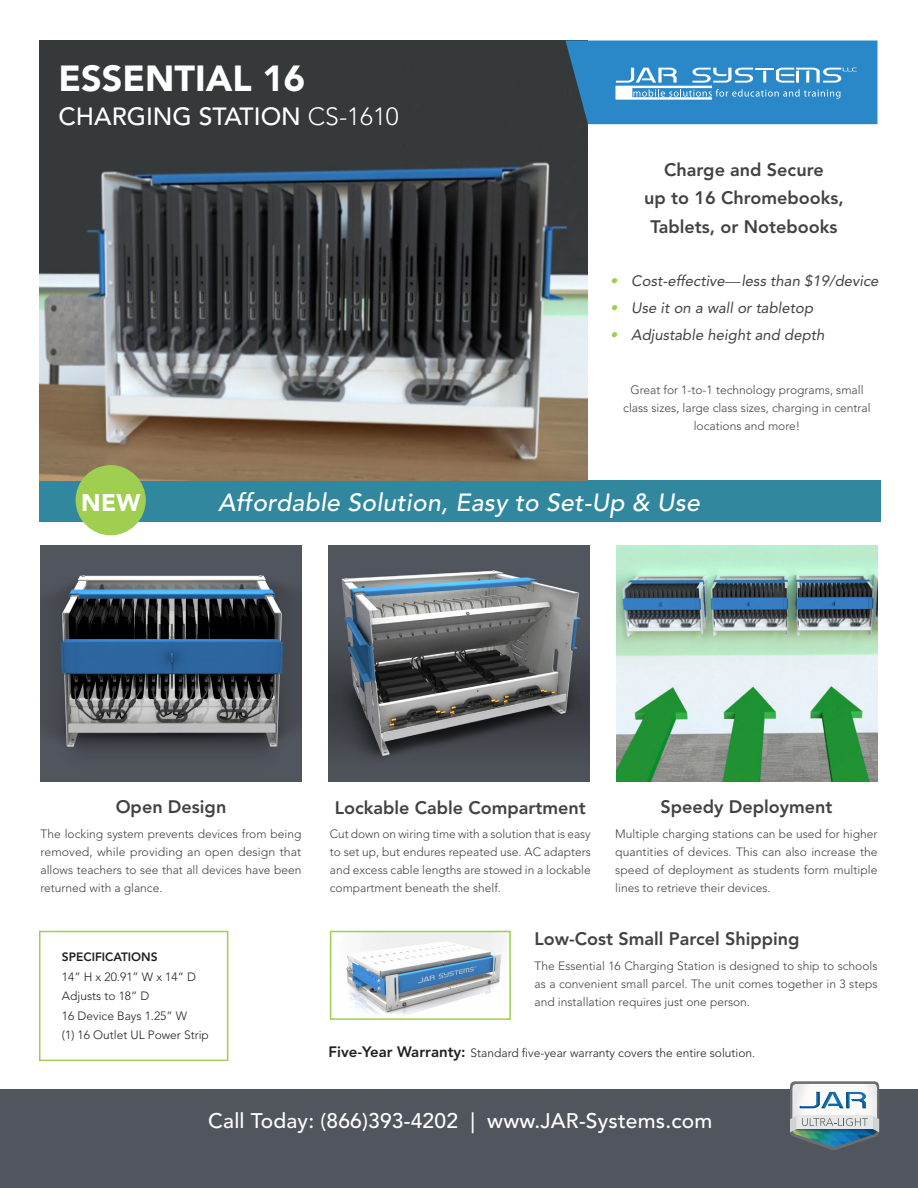
<style>
.page{position:relative;width:918px;height:1188px;background:#fff}
.page>*{position:absolute;margin:0;border:0;box-sizing:border-box;transform-origin:0 0}
.t1{font:900 36px "Avenir LT Std";color:#fff}
.t2{font:italic 500 24.75px "Avenir LT Std";letter-spacing:.01em;color:#fff}
.t3{font:500 24.75px "Avenir LT Std";color:#fff}
.t4{font:900 24px "Avenir LT Std";color:#fff}
.t5{font:500 21px "Avenir LT Std";letter-spacing:.01em;color:#fff}
.Paragraph_Style_1{font:800 18px "Avenir LT Std";color:#424242}
.t6{font:italic 15px "Avenir LT Std";color:#424242}
.Paragraph_Style_1-2{font:300 12px/18px "Avenir LT Std";color:#424242;text-align:justify}
.Paragraph_Style_1-3{font:300 12px "Avenir LT Std";color:#231f20}
.t7{font:800 12px "Avenir LT Std";color:#231f20}
.s1{font-weight:300}
.s2{color:#a0ce51}
.s3{font-weight:300;font-style:normal}
.s4{font-weight:800;font-size:15px}
</style>
<div class="page">
<div style="left:39px;top:481px;width:841px;height:41px;background:#30879e"></div>
<img style="left:39px;top:40px;width:549px;height:441px">
<div style="left:0;top:1089px;width:918px;height:99px;background:#51555d"></div>
<svg style="left:790px;top:1081px;width:89px;height:69px"></svg>
<svg style="left:566px;top:40px;width:312px;height:84px;background:#3e8fc6"></svg>
<img style="left:329px;top:545px;width:261px;height:236px">
<img style="left:40px;top:545px;width:262px;height:236px">
<img style="left:346px;top:934px;width:158px;height:82px">
<div style="left:330px;top:931px;width:181px;height:89px;border:2px solid #a0ce51"></div>
<img style="left:616px;top:545px;width:262px;height:236px">
<div style="left:39px;top:931px;width:189px;height:130px;border:2px solid #a0ce51"></div>
<div style="left:76px;top:465px;width:70px;height:70px;background:#a0ce51;border-radius:50%"></div>
<p class="t1" style="left:58px;top:57px;width:248px">ESSENTIAL 16</p>
<p class="t3" style="left:58px;top:103px;width:342px">CHARGING STATION <span class="s1">CS-1610</span></p>
<p class="Paragraph_Style_1" style="left:664px;top:159px;width:161px">Charge and Secure</p>
<p class="Paragraph_Style_1" style="left:644px;top:187px;width:201px">up to 16 Chromebooks,</p>
<p class="Paragraph_Style_1" style="left:650px;top:216px;width:189px">Tablets, or Notebooks</p>
<p class="t6" style="left:610px;top:272px;width:270px"><span class="s2">•</span> Cost-effective<span class="s3">—</span>less than $19/device</p>
<p class="t6" style="left:610px;top:299px;width:205px"><span class="s2">•</span> Use it on a wall or tabletop</p>
<p class="t6" style="left:610px;top:326px;width:216px"><span class="s2">•</span> Adjustable height and depth</p>
<p class="Paragraph_Style_1-2" style="left:623px;top:381px;width:249px;text-align:center">Great for 1-to-1 technology programs, small class sizes, large class sizes, charging in central locations and more!</p>
<p class="t4" style="left:81px;top:488px;width:61px">NEW</p>
<p class="t2" style="left:218px;top:488px;width:483px">Affordable Solution, Easy to Set-Up &amp; Use</p>
<p class="Paragraph_Style_1" style="left:116px;top:796px;width:112px">Open Design</p>
<p class="Paragraph_Style_1-2" style="left:40px;top:825px;width:262px">The locking system prevents devices from being removed, while providing an open design that allows teachers to see that all devices have been returned with a glance.</p>
<p class="t7" style="left:62px;top:950px;width:97px">SPECIFICATIONS</p>
<p class="Paragraph_Style_1-3" style="left:62px;top:969px;width:136px">14” H x 20.91” W x 14” D</p>
<p class="Paragraph_Style_1-3" style="left:62px;top:989px;width:89px">Adjusts to 18” D</p>
<p class="Paragraph_Style_1-3" style="left:62px;top:1008px;width:127px">16 Device Bays 1.25” W</p>
<p class="Paragraph_Style_1-3" style="left:62px;top:1028px;width:148px">(1) 16 Outlet UL Power Strip</p>
<p class="Paragraph_Style_1" style="left:335px;top:797px;width:252px">Lockable Cable Compartment</p>
<p class="Paragraph_Style_1-2" style="left:330px;top:824px;width:263px">Cut down on wiring time with a solution that is easy to set up, but endures repeated use. AC adapters and excess cable lengths are stowed in a lockable compartment beneath the shelf.</p>
<p class="Paragraph_Style_1" style="left:660px;top:796px;width:174px">Speedy Deployment</p>
<p class="Paragraph_Style_1-2" style="left:615px;top:825px;width:264px">Multiple charging stations can be used for higher quantities of devices. This can also increase the speed of deployment as students form multiple lines to retrieve their devices.</p>
<p class="Paragraph_Style_1" style="left:535px;top:928px;width:267px">Low-Cost Small Parcel Shipping</p>
<p class="Paragraph_Style_1-2" style="left:535px;top:957px;width:344px">The Essential 16 Charging Station is designed to ship to schools as a convenient small parcel. The unit comes together in 3 steps and installation requires just one person.</p>
<p class="Paragraph_Style_1-3" style="left:328px;top:1046px;width:428px"><span class="s4">Five-Year Warranty:</span> Standard five-year warranty covers the entire solution.</p>
<p class="t5" style="left:208px;top:1109px;width:506px">Call Today: (866)393-4202 | www.JAR-Systems.com</p>
</div>
